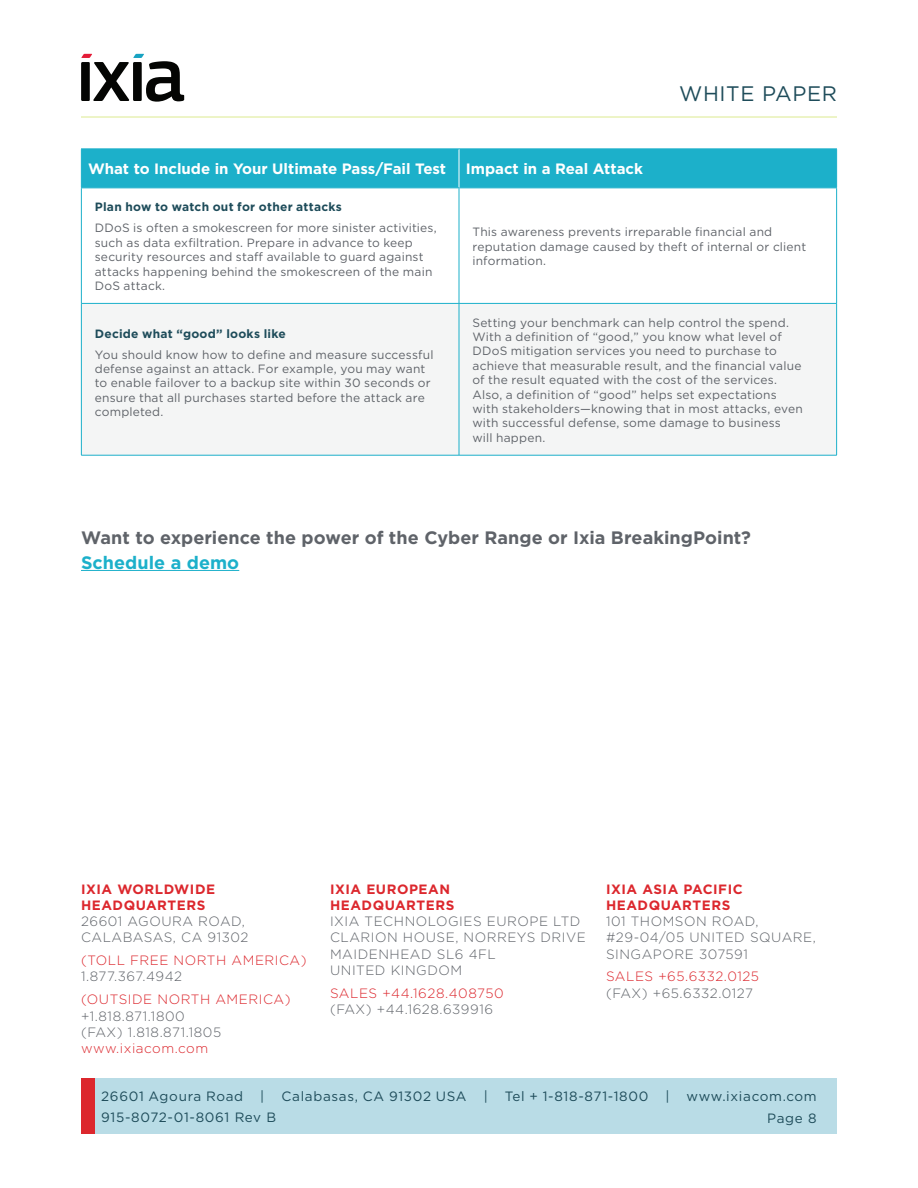
<style>
.page{position:relative;width:918px;height:1188px;background:#fff}
.page>*{position:absolute;margin:0;border:0;box-sizing:border-box;transform-origin:0 0}
.t1{font:21px "Gotham";letter-spacing:.03em;color:#1e4c5a}
.Body{font:700 18px "Gotham";letter-spacing:.005em;color:#5f6369}
.Body-2{font:700 18px "Gotham";letter-spacing:.005em;color:#1cb0ca}
.Table_Header{font:700 15px "Gotham";color:#fff}
.Contact_Info_Text_1{font:300 13.5px/16.2px "Gotham";letter-spacing:.04em;color:#5f6369}
.Contact_Info_Text_2{font:300 13.5px "Gotham";letter-spacing:.04em;color:#dc272d}
.Contact_Info_Header{font:700 13.5px/16.2px "Gotham";letter-spacing:.04em;color:#dc272d}
.Footer_Website{font:13.5px "Gotham";letter-spacing:.05em;color:#1e4c5a}
.Doc_Number{font:13.5px "Gotham";letter-spacing:.045em;color:#1e4c5a}
.Contact_Info_Website{font:300 13.5px "Gotham";letter-spacing:.04em;color:#dc272d}
.Date__Page_Number{font:13.5px "Gotham";color:#1e4c5a}
.Table_Body{font:12px/14.4px "Gotham";letter-spacing:.015em;color:#5f6369}
.Table_Header_2{font:700 12px "Gotham";letter-spacing:.02em;color:#1e4c5a}
</style>
<div class="page">
<div style="left:81px;top:1079px;width:756px;height:55px;background:#b9dce6"></div>
<div style="left:81px;top:1079px;width:13px;height:55px;background:#dc272d"></div>
<hr style="left:81px;top:117px;width:756px;height:1px;background:#dcea90">
<svg style="left:81px;top:54px;width:103px;height:48px"></svg>
<hr style="left:81px;top:570px;width:158px;height:1px;background:#1cb0ca">
<div style="left:82px;top:149px;width:754px;height:38px;background:#1cb0ca"></div>
<svg style="left:82px;top:188px;width:754px;height:115px"></svg>
<div style="left:82px;top:304px;width:754px;height:151px;background:#f4f5f5"></div>
<hr style="left:81px;top:188px;width:1px;height:115px;background:#1cb0ca">
<hr style="left:836px;top:188px;width:1px;height:115px;background:#1cb0ca">
<hr style="left:81px;top:304px;width:1px;height:151px;background:#1cb0ca">
<hr style="left:836px;top:304px;width:1px;height:151px;background:#1cb0ca">
<hr style="left:459px;top:148px;width:378px;height:1px;background:#1cb0ca">
<hr style="left:836px;top:149px;width:1px;height:38px;background:#1cb0ca">
<hr style="left:459px;top:187px;width:378px;height:1px;background:#1cb0ca">
<hr style="left:459px;top:149px;width:1px;height:38px;background:#fff">
<hr style="left:459px;top:188px;width:1px;height:115px;background:#1cb0ca">
<hr style="left:459px;top:304px;width:1px;height:151px;background:#1cb0ca">
<hr style="left:81px;top:148px;width:378px;height:1px;background:#1cb0ca">
<hr style="left:81px;top:149px;width:1px;height:38px;background:#1cb0ca">
<hr style="left:81px;top:187px;width:378px;height:1px;background:#1cb0ca">
<hr style="left:81px;top:303px;width:378px;height:1px;background:#1cb0ca">
<hr style="left:459px;top:303px;width:378px;height:1px;background:#1cb0ca">
<hr style="left:81px;top:455px;width:378px;height:1px;background:#1cb0ca">
<hr style="left:459px;top:455px;width:378px;height:1px;background:#1cb0ca">
<h1 class="t1" style="left:679px;top:80px;width:159px">WHITE PAPER</h1>
<p class="Table_Header" style="left:88px;top:159px;width:360px">What to Include in Your Ultimate Pass/Fail Test</p>
<p class="Table_Header" style="left:466px;top:159px;width:179px">Impact in a Real Attack</p>
<p class="Table_Header_2" style="left:95px;top:199px;width:249px">Plan how to watch out for other attacks</p>
<p class="Table_Body" style="left:95px;top:221px;width:343px">DDoS is often a smokescreen for more sinister activities, such as data exfiltration. Prepare in advance to keep security resources and staff available to guard against attacks happening behind the smokescreen of the main DoS attack.</p>
<p class="Table_Body" style="left:472px;top:224px;width:335px">This awareness prevents irreparable financial and reputation damage caused by theft of internal or client information.</p>
<p class="Table_Header_2" style="left:95px;top:325px;width:192px">Decide what “good” looks like</p>
<p class="Table_Body" style="left:95px;top:347px;width:340px">You should know how to define and measure successful defense against an attack. For example, you may want to enable failover to a backup site within 30 seconds or ensure that all purchases started before the attack are completed.</p>
<p class="Table_Body" style="left:472px;top:315px;width:332px">Setting your benchmark can help control the spend.<br>With a definition of “good,” you know what level of DDoS mitigation services you need to purchase to achieve that measurable result, and the financial value of the result equated with the cost of the services.<br>Also, a definition of “good” helps set expectations with stakeholders—knowing that in most attacks, even with successful defense, some damage to business will happen.</p>
<p class="Body" style="left:81px;top:526px;width:672px">Want to experience the power of the Cyber Range or Ixia BreakingPoint?</p>
<p class="Body-2" style="left:81px;top:550px;width:160px">Schedule a demo</p>
<p class="Contact_Info_Header" style="left:81px;top:881px;width:136px">IXIA WORLDWIDE<br>HEADQUARTERS</p>
<p class="Contact_Info_Text_1" style="left:81px;top:913px;width:165px">26601 AGOURA ROAD,</p>
<p class="Contact_Info_Text_1" style="left:81px;top:929px;width:169px">CALABASAS, CA 91302</p>
<p class="Contact_Info_Text_2" style="left:81px;top:952px;width:227px">(TOLL FREE NORTH AMERICA)</p>
<p class="Contact_Info_Text_1" style="left:81px;top:968px;width:103px">1.877.367.4942</p>
<p class="Contact_Info_Text_2" style="left:81px;top:991px;width:211px">(OUTSIDE NORTH AMERICA)</p>
<p class="Contact_Info_Text_1" style="left:81px;top:1007px;width:105px">+1.818.871.1800</p>
<p class="Contact_Info_Text_1" style="left:81px;top:1024px;width:142px">(FAX) 1.818.871.1805</p>
<p class="Contact_Info_Website" style="left:81px;top:1040px;width:129px">www.ixiacom.com</p>
<p class="Contact_Info_Header" style="left:330px;top:881px;width:126px">IXIA EUROPEAN<br>HEADQUARTERS</p>
<p class="Contact_Info_Text_1" style="left:330px;top:913px;width:257px">IXIA TECHNOLOGIES EUROPE LTD<br>CLARION HOUSE, NORREYS DRIVE<br>MAIDENHEAD SL6 4FL<br>UNITED KINGDOM</p>
<p class="Contact_Info_Text_2" style="left:330px;top:984px;width:175px">SALES +44.1628.408750</p>
<p class="Contact_Info_Text_1" style="left:330px;top:1001px;width:165px">(FAX) +44.1628.639916</p>
<p class="Contact_Info_Header" style="left:606px;top:881px;width:138px">IXIA ASIA PACIFIC<br>HEADQUARTERS</p>
<p class="Contact_Info_Text_1" style="left:606px;top:913px;width:211px">101 THOMSON ROAD, #29-04/05 UNITED SQUARE,<br>SINGAPORE 307591</p>
<p class="Contact_Info_Text_2" style="left:606px;top:968px;width:155px">SALES +65.6332.0125</p>
<p class="Contact_Info_Text_1" style="left:606px;top:984px;width:149px">(FAX) +65.6332.0127</p>
<p class="Footer_Website" style="left:101px;top:1087px;width:144px">26601 Agoura Road</p>
<p class="Footer_Website" style="left:260px;top:1087px;width:6px">|</p>
<p class="Footer_Website" style="left:282px;top:1087px;width:187px">Calabasas, CA 91302 USA</p>
<p class="Footer_Website" style="left:484px;top:1087px;width:6px">|</p>
<p class="Footer_Website" style="left:505px;top:1087px;width:145px">Tel + 1-818-871-1800</p>
<p class="Footer_Website" style="left:665px;top:1087px;width:6px">|</p>
<p class="Footer_Website" style="left:687px;top:1087px;width:132px">www.ixiacom.com</p>
<p class="Doc_Number" style="left:101px;top:1109px;width:177px">915-8072-01-8061 Rev B</p>
<p class="Date__Page_Number" style="left:767px;top:1110px;width:51px">Page 8</p>
</div>
